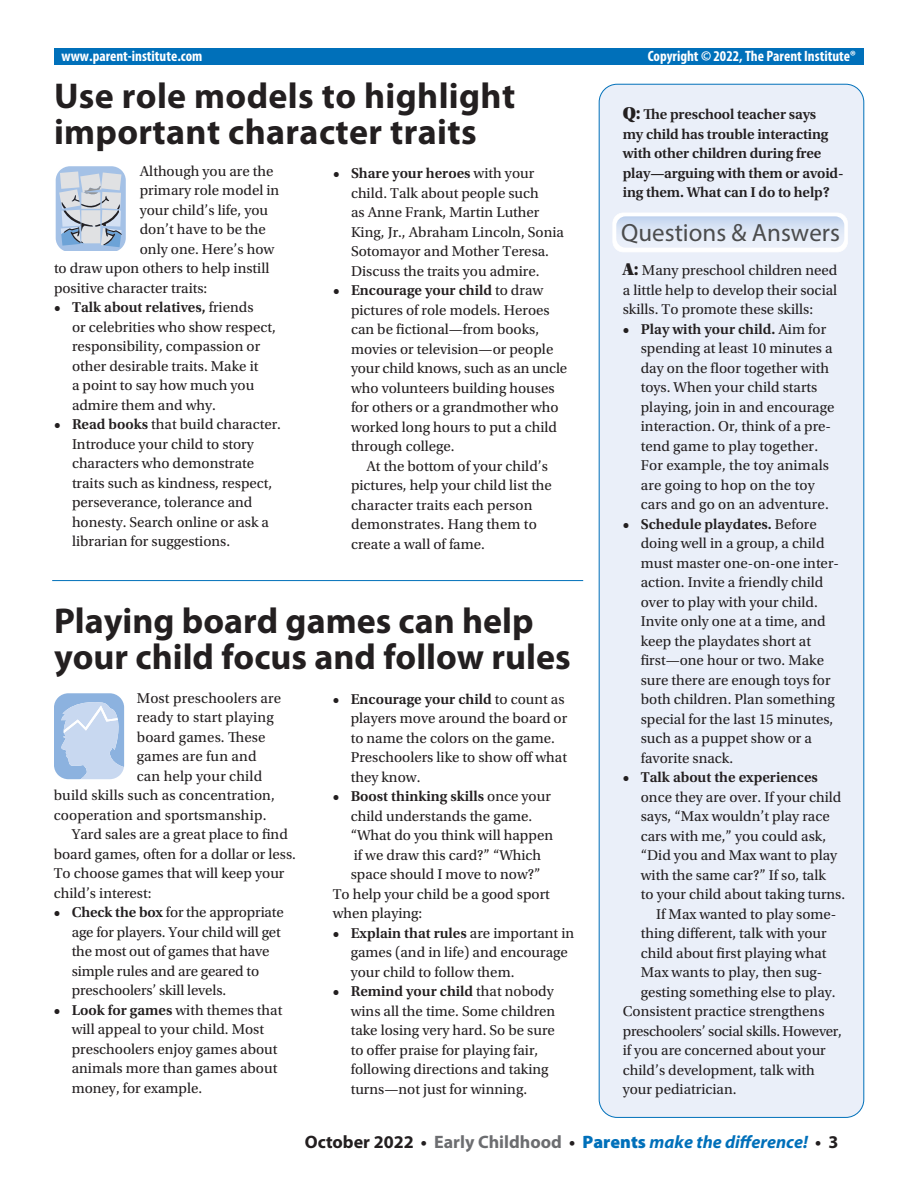
<style>
.page{position:relative;width:918px;height:1188px;background:#fff}
.page>*{position:absolute;margin:0;border:0;box-sizing:border-box;transform-origin:0 0}
.t1{font:700 36px/36px "Myriad Pro";color:#231f20}
.t2{font:24.9px "Block Berthold BQ";color:#4b4c4d}
.t3{font:italic 700 18px "Myriad Pro";color:#0070ba}
.t4{font:15px/19.5px "Utopia Std";color:#231f20}
.t5{font:600 15px/19.5px "Utopia Std";letter-spacing:-.01em;color:#231f20}
.t6{font:700 condensed 15px "Myriad Pro";color:#fff}
.t7{font:15px "Utopia Std";letter-spacing:-.02em;color:#231f20}
.s1{font-weight:600}
.s2{font-weight:400}
.s3{font-family:"Utopia Std Black Headline";font-weight:400;font-size:18px}
.s4{font-family:"Utopia Std Black Headline";font-size:18px}
.s5{font-style:normal;color:#231f20}
.s6{font-style:normal;color:#6c6d70}
.s7{font-weight:900;font-style:normal}
</style>
<div class="page">
<div style="left:54px;top:49px;width:810px;height:16px;background:#0070ba"></div>
<div style="left:599px;top:84px;width:265px;height:1033px;background:#eaeff9;border-radius:18px"></div>
<hr style="left:52px;top:580px;width:531px;height:1px;background:#0070ba">
<svg style="left:54px;top:693px;width:71px;height:87px"></svg>
<svg style="left:612px;top:213px;width:236px;height:39px"></svg>
<img style="left:616px;top:216px;width:228px;height:32px">
<svg style="left:55px;top:166px;width:71px;height:84px"></svg>
<p class="t6" style="left:62px;top:46px;width:142px">www.parent-institute.com</p>
<p class="t6" style="left:648px;top:46px;width:210px">Copyright © 2022, The Parent Institute®</p>
<h1 class="t1" style="left:54px;top:77px;width:463px">Use role models to highlight important character traits</h1>
<p class="t4" style="left:140px;top:162px;width:135px">Although you are the</p>
<p class="t4" style="left:140px;top:181px;width:141px">primary role model in</p>
<p class="t4" style="left:140px;top:201px;width:130px">your child’s life, you</p>
<p class="t4" style="left:140px;top:220px;width:128px">don’t have to be the</p>
<p class="t4" style="left:140px;top:240px;width:136px">only one. Here’s how</p>
<p class="t4" style="left:54px;top:259px;width:217px">to draw upon others to help instill</p>
<p class="t4" style="left:54px;top:279px;width:155px">positive character traits:</p>
<p class="t4" style="left:72px;top:298px;width:205px;text-indent:-18px"><span class="s1">• Talk about relatives,</span> friends<br>or celebrities who show respect, responsibility, compassion or other desirable traits. Make it<br>a point to say how much you admire them and why.</p>
<p class="t4" style="left:72px;top:415px;width:211px;text-indent:-18px"><span class="s1">• Read books</span> that build character.<br>Introduce your child to story characters who demonstrate traits such as kindness, respect, perseverance, tolerance and honesty. Search online or ask a librarian for suggestions.</p>
<p class="t4" style="left:351px;top:164px;width:215px;text-indent:-18px"><span class="s1">• Share your heroes</span> with your child. Talk about people such<br>as Anne Frank, Martin Luther<br>King, Jr., Abraham Lincoln, Sonia<br>Sotomayor and Mother Teresa.<br>Discuss the traits you admire.</p>
<p class="t4" style="left:351px;top:281px;width:218px;text-indent:-18px"><span class="s1">• Encourage your child</span> to draw pictures of role models. Heroes can be fictional—from books, movies or television—or people your child knows, such as an uncle who volunteers building houses for others or a grandmother who worked long hours to put a child through college.</p>
<p class="t4" style="left:351px;top:457px;width:202px;text-indent:15px">At the bottom of your child’s pictures, help your child list the character traits each person demonstrates. Hang them to create a wall of fame.</p>
<h1 class="t1" style="left:54px;top:602px;width:518px">Playing board games can help your child focus and follow rules</h1>
<p class="t4" style="left:137px;top:688px;width:146px">Most preschoolers are</p>
<p class="t4" style="left:137px;top:708px;width:138px">ready to start playing</p>
<p class="t4" style="left:137px;top:727px;width:130px">board games. These</p>
<p class="t4" style="left:137px;top:747px;width:121px">games are fun and</p>
<p class="t4" style="left:137px;top:766px;width:127px">can help your child</p>
<p class="t4" style="left:54px;top:786px;width:223px">build skills such as concentration,</p>
<p class="t4" style="left:54px;top:805px;width:214px">cooperation and sportsmanship.</p>
<p class="t4" style="left:72px;top:825px;width:218px">Yard sales are a great place to find</p>
<p class="t4" style="left:54px;top:844px;width:244px">board games, often for a dollar or less.</p>
<p class="t4" style="left:54px;top:864px;width:232px">To choose games that will keep your</p>
<p class="t4" style="left:54px;top:883px;width:99px">child’s interest:</p>
<p class="t4" style="left:72px;top:903px;width:214px;text-indent:-18px"><span class="s1">• Check the box</span> for the appropriate age for players. Your child will get the most out of games that have simple rules and are geared to preschoolers’ skill levels.</p>
<p class="t4" style="left:72px;top:1000px;width:212px;text-indent:-18px"><span class="s1">• Look for games</span> with themes that will appeal to your child. Most preschoolers enjoy games about animals more than games about money, for example.</p>
<p class="t4" style="left:351px;top:689px;width:218px;text-indent:-18px"><span class="s1">• Encourage your child</span> to count as players move around the board or to name the colors on the game.<br>Preschoolers like to show off what they know.</p>
<p class="t5" style="left:333px;top:787px;width:220px">• Boost thinking skills <span class="s2">once your</span></p>
<p class="t4" style="left:351px;top:806px;width:183px">child understands the game.</p>
<p class="t4" style="left:351px;top:826px;width:204px">“What do you think will happen</p>
<p class="t4" style="left:354px;top:845px;width:189px">if we draw this card?” “Which</p>
<p class="t4" style="left:351px;top:865px;width:191px">space should I move to now?”</p>
<p class="t4" style="left:333px;top:884px;width:219px">To help your child be a good sport</p>
<p class="t4" style="left:333px;top:904px;width:91px">when playing:</p>
<p class="t4" style="left:351px;top:923px;width:225px;text-indent:-18px"><span class="s1">• Explain that rules</span> are important in games (and in life) and encourage your child to follow them.</p>
<p class="t4" style="left:351px;top:982px;width:206px;text-indent:-18px"><span class="s1">• Remind your child</span> that nobody wins all the time. Some children take losing very hard. So be sure to offer praise for playing fair, following directions and taking turns—not just for winning.</p>
<p class="t5" style="left:623px;top:105px;width:222px"><span class="s3">Q:</span> The preschool teacher says<br>my child has trouble interacting with other children during free play—arguing with them or avoid&shy;ing them. What can I do to help?</p>
<h2 class="t2" style="left:621px;top:217px;width:220px">Questions &amp; Answers</h2>
<p class="t4" style="left:623px;top:261px;width:216px;text-align:justify"><span class="s4">A:</span> Many preschool children need a little help to develop their social skills. To promote these skills:</p>
<p class="t4" style="left:641px;top:319px;width:195px;text-indent:-18px"><span class="s1">• Play with your child.</span> Aim for spending at least 10 minutes a day on the floor together with toys. When your child starts playing, join in and encourage interaction. Or, think of a pre&shy;tend game to play together.<br>For example, the toy animals are going to hop on the toy cars and go on an adventure.</p>
<p class="t4" style="left:641px;top:514px;width:200px;text-indent:-18px"><span class="s1">• Schedule playdates.</span> Before doing well in a group, a child must master one-on-one inter&shy;action. Invite a friendly child over to play with your child.<br>Invite only one at a time, and keep the playdates short at first—one hour or two. Make sure there are enough toys for both children. Plan something special for the last 15 minutes, such as a puppet show or a favorite snack.</p>
<p class="t5" style="left:623px;top:768px;width:197px">• Talk about the experiences</p>
<p class="t4" style="left:641px;top:787px;width:202px">once they are over. If your child</p>
<p class="t4" style="left:641px;top:807px;width:190px">says, “Max wouldn’t play race</p>
<p class="t4" style="left:641px;top:826px;width:187px">cars with me,” you could ask,</p>
<p class="t4" style="left:641px;top:846px;width:198px">“Did you and Max want to play</p>
<p class="t4" style="left:641px;top:865px;width:187px">with the same car?” If so, talk</p>
<p class="t4" style="left:641px;top:885px;width:206px">to your child about taking turns.</p>
<p class="t4" style="left:656px;top:904px;width:182px">If Max wanted to play some-</p>
<p class="t4" style="left:641px;top:924px;width:187px">thing different, talk with your</p>
<p class="t4" style="left:641px;top:943px;width:187px">child about first playing what</p>
<p class="t4" style="left:641px;top:963px;width:183px">Max wants to play, then sug-</p>
<p class="t4" style="left:641px;top:982px;width:196px">gesting something else to play.</p>
<p class="t4" style="left:623px;top:1002px;width:203px">Consistent practice strengthens</p>
<p class="t7" style="left:623px;top:1023px;width:221px">preschoolers’ social skills. However,</p>
<p class="t4" style="left:623px;top:1041px;width:205px">if you are concerned about your</p>
<p class="t4" style="left:623px;top:1060px;width:194px">child’s development, talk with</p>
<p class="t4" style="left:623px;top:1080px;width:115px">your pediatrician.</p>
<p class="t3" style="left:305px;top:1130px;width:535px"><span class="s5">October 2022 •</span> <span class="s6">Early Childhood</span> <span class="s5">•</span> <span class="s7">Parents</span> make the difference! <span class="s5">• 3</span></p>
</div>
